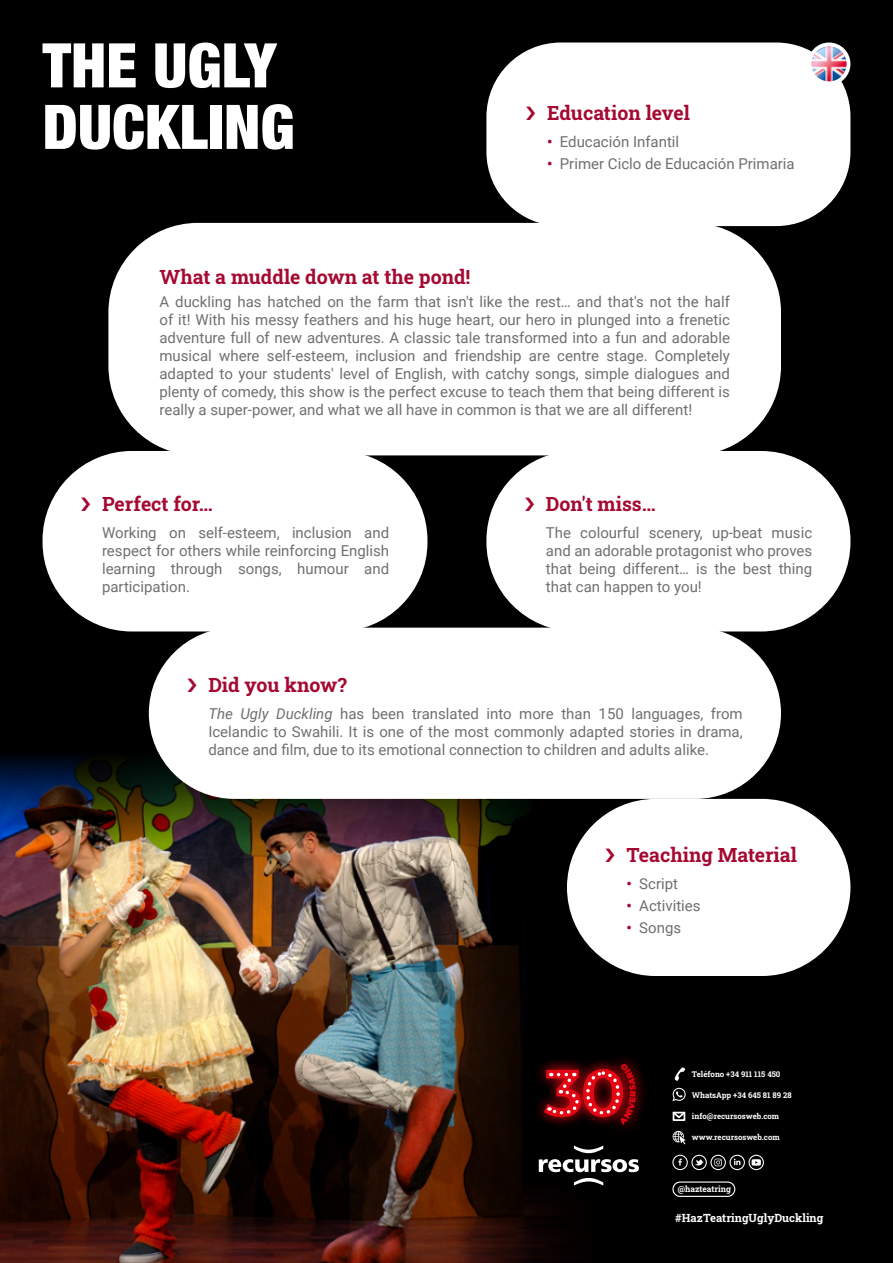
<style>
.page{position:relative;width:893px;height:1263px;background:#000}
.page>*{position:absolute;margin:0;border:0;box-sizing:border-box;transform-origin:0 0}
.t1{font:900 condensed 61.5px/61.5px "Helvetica Neue";color:#fff}
.t2{font:19.5px "Roboto Slab";color:#a50931}
.t3{font:15px/18px "Roboto";color:#706f6f;text-align:justify}
.t4{font:11.25px "Roboto Slab";color:#fff}
.t5{font:8.4px "Roboto Slab";color:#fff}
.t6{font:7.8px "Roboto Slab";color:#fff}
.s1{font-weight:700;color:#a50931}
.s2{font-style:italic}
</style>
<div class="page">
<img style="left:1px;top:744px;width:634px;height:519px">
<img style="left:0;top:9px;width:1px;height:1254px">
<svg style="left:672px;top:1088px;width:14px;height:13px"></svg>
<div style="left:673px;top:1112px;width:12px;height:9px;border:2px solid #fff"></div>
<svg style="left:672px;top:1111px;width:14px;height:9px"></svg>
<svg style="left:673px;top:1131px;width:13px;height:13px"></svg>
<svg style="left:675px;top:1067px;width:10px;height:14px"></svg>
<div style="left:691px;top:1155px;width:16px;height:15px;border:1px solid #fff;border-radius:50%"></div>
<svg style="left:695px;top:1159px;width:9px;height:7px"></svg>
<div style="left:710px;top:1155px;width:16px;height:15px;border:1px solid #fff;border-radius:50%"></div>
<div style="left:749px;top:1155px;width:15px;height:15px;border:1px solid #fff;border-radius:50%"></div>
<div style="left:729px;top:1155px;width:16px;height:15px;border:1px solid #fff;border-radius:50%"></div>
<div style="left:672px;top:1155px;width:16px;height:15px;border:1px solid #fff;border-radius:50%"></div>
<svg style="left:678px;top:1159px;width:4px;height:6px"></svg>
<svg style="left:714px;top:1158px;width:8px;height:8px"></svg>
<svg style="left:734px;top:1158px;width:6px;height:7px"></svg>
<svg style="left:751px;top:1159px;width:10px;height:7px"></svg>
<svg style="left:672px;top:1181px;width:64px;height:16px"></svg>
<svg style="left:533px;top:1052px;width:112px;height:84px"></svg>
<svg style="left:539px;top:1159px;width:100px;height:13px"></svg>
<svg style="left:574px;top:1145px;width:29px;height:8px"></svg>
<svg style="left:574px;top:1178px;width:29px;height:7px"></svg>
<div style="left:488px;top:45px;width:360px;height:179px;background:#fff;border-radius:72px"></div>
<div style="left:486px;top:43px;width:364px;height:183px;border:4px solid #fff;border-radius:72px"></div>
<div style="left:110px;top:225px;width:669px;height:228px;background:#fff;border-radius:87px"></div>
<div style="left:108px;top:223px;width:673px;height:232px;border:4px solid #fff;border-radius:87px"></div>
<div style="left:45px;top:453px;width:380px;height:176px;background:#fff;border-radius:87px"></div>
<div style="left:43px;top:451px;width:384px;height:180px;border:4px solid #fff;border-radius:87px"></div>
<div style="left:488px;top:453px;width:360px;height:176px;background:#fff;border-radius:87px"></div>
<div style="left:486px;top:451px;width:364px;height:180px;border:4px solid #fff;border-radius:87px"></div>
<div style="left:151px;top:630px;width:628px;height:167px;background:#fff;border-radius:84px"></div>
<div style="left:149px;top:628px;width:632px;height:171px;border:4px solid #fff;border-radius:84px"></div>
<img style="left:810px;top:45px;width:38px;height:38px">
<div style="left:808px;top:43px;width:42px;height:42px;border:4px solid #fff;border-radius:50%"></div>
<div style="left:569px;top:801px;width:279px;height:173px;background:#fff;border-radius:87px"></div>
<div style="left:567px;top:799px;width:283px;height:177px;border:4px solid #fff;border-radius:87px"></div>
<svg style="left:544px;top:1062px;width:92px;height:63px;background:#7c0f16"></svg>
<h1 class="t1" style="left:43px;top:31px;width:254px">THE UGLY<br>DUCKLING</h1>
<h2 class="t2" style="left:547px;top:100px;width:144px">Education level</h2>
<p class="t3" style="left:547px;top:132px;width:134px"><span class="s1">•</span> Educación Infantil</p>
<p class="t3" style="left:547px;top:154px;width:249px"><span class="s1">•</span> Primer Ciclo de Educación Primaria</p>
<h2 class="t2" style="left:159px;top:264px;width:312px">What a muddle down at the pond!</h2>
<p class="t3" style="left:159px;top:292px;width:572px">A duckling has hatched on the farm that isn't like the rest… and that's not the half of it! With his messy feathers and his huge heart, our hero in plunged into a frenetic adventure full of new adventures. A classic tale transformed into a fun and adorable musical where self-esteem, inclusion and friendship are centre stage. Completely adapted to your students' level of English, with catchy songs, simple dialogues and plenty of comedy, this show is the perfect excuse to teach them that being different is really a super-power, and what we all have in common is that we are all different!</p>
<h2 class="t2" style="left:102px;top:491px;width:112px">Perfect for…</h2>
<p class="t3" style="left:102px;top:523px;width:289px">Working on self-esteem, inclusion and respect for others while reinforcing English learning through songs, humour and participation.</p>
<h2 class="t2" style="left:546px;top:491px;width:111px">Don't miss…</h2>
<p class="t3" style="left:546px;top:523px;width:268px">The colourful scenery, up-beat music and an adorable protagonist who proves that being different… is the best thing that can happen to you!</p>
<h2 class="t2" style="left:208px;top:672px;width:140px">Did you know?</h2>
<p class="t3" style="left:208px;top:704px;width:536px"><span class="s2">The Ugly Duckling</span> has been translated into more than 150 languages, from Icelandic to Swahili. It is one of the most commonly adapted stories in drama, dance and film, due to its emotional connection to children and adults alike.</p>
<h2 class="t2" style="left:626px;top:842px;width:172px">Teaching Material</h2>
<p class="t3" style="left:626px;top:874px;width:53px"><span class="s1">•</span> Script</p>
<p class="t3" style="left:626px;top:896px;width:76px"><span class="s1">•</span> Activities</p>
<p class="t3" style="left:626px;top:918px;width:56px"><span class="s1">•</span> Songs</p>
<p class="t6" style="left:692px;top:1068px;width:90px">Teléfono +34 911 115 450</p>
<p class="t6" style="left:692px;top:1111px;width:89px">info@recursosweb.com</p>
<p class="t6" style="left:692px;top:1090px;width:101px">WhatsApp +34 645 81 89 28</p>
<p class="t6" style="left:692px;top:1132px;width:89px">www.recursosweb.com</p>
<p class="t5" style="left:678px;top:1183px;width:55px">@hazteatring</p>
<p class="t4" style="left:675px;top:1210px;width:150px">#HazTeatringUglyDuckling</p>
</div>
